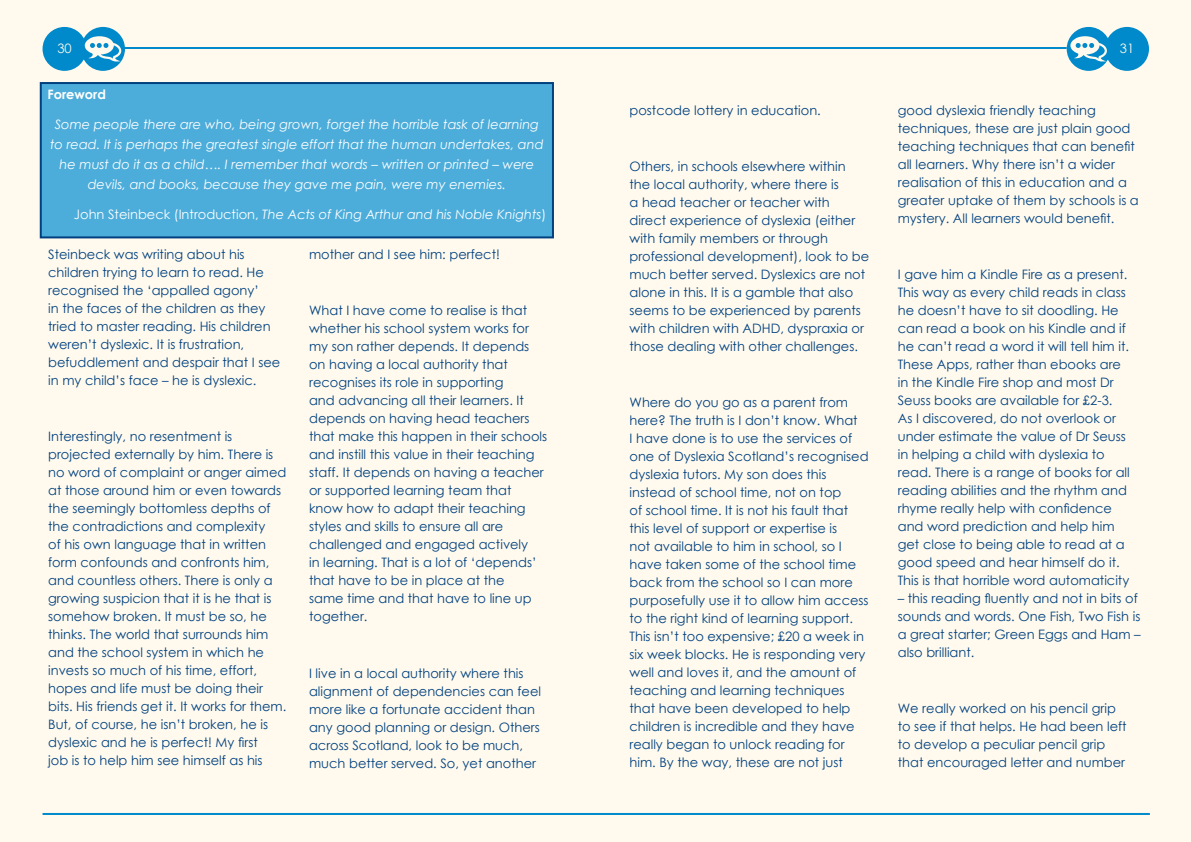
<style>
.page{position:relative;width:1191px;height:842px;background:#fffaed}
.page>*{position:absolute;margin:0;border:0;box-sizing:border-box;transform-origin:0 0}
.t1{font:13px/18px "Century Gothic";color:#00407f}
.t2{font:italic 13px/20px "Century Gothic";color:#fff;text-align:center}
.t3{font:700 13px "Century Gothic";color:#fff}
.t4{font:13px "Century Gothic";color:#fffaed}
.s1{font-style:normal}
</style>
<div class="page">
<div style="left:1105px;top:27px;width:44px;height:44px;background:#008acb;border-radius:50%"></div>
<div style="left:43px;top:27px;width:43px;height:44px;background:#008acb;border-radius:50%"></div>
<div style="left:81px;top:27px;width:44px;height:44px;background:#008acb;border-radius:50%"></div>
<svg style="left:82px;top:36px;width:42px;height:26px"></svg>
<div style="left:1066px;top:27px;width:44px;height:44px;background:#008acb;border-radius:50%"></div>
<svg style="left:1068px;top:36px;width:41px;height:26px"></svg>
<div style="left:41px;top:83px;width:512px;height:154px;background:#4dadda"></div>
<div style="left:40px;top:82px;width:514px;height:156px;border:2px solid #00407f"></div>
<hr style="left:125px;top:47px;width:941px;height:2px;background:#008acb">
<hr style="left:43px;top:813px;width:1106px;height:2px;background:#008acb">
<p class="t4" style="left:57px;top:39px;width:16px">30</p>
<p class="t4" style="left:1119px;top:39px;width:16px">31</p>
<p class="t3" style="left:47px;top:85px;width:60px">Foreword</p>
<p class="t2" style="left:50px;top:115px;width:495px">Some people there are who, being grown, forget the horrible task of learning to read. It is perhaps the greatest single effort that the human undertakes, and he must do it as a child…. I remember that words – written or printed – were devils, and books, because they gave me pain, were my enemies.</p>
<p class="t2" style="left:74px;top:205px;width:474px"><span class="s1">John Steinbeck (Introduction,</span> The Acts of King Arthur and his Noble Knights<span class="s1">)</span></p>
<p class="t1" style="left:48px;top:245px;width:234px">Steinbeck was writing about his children trying to learn to read. He recognised the ‘appalled agony’<br>in the faces of the children as they tried to master reading. His children weren’t dyslexic. It is frustration, befuddlement and despair that I see in my child’s face – he is dyslexic.</p>
<p class="t1" style="left:48px;top:427px;width:240px">Interestingly, no resentment is projected externally by him. There is no word of complaint or anger aimed at those around him or even towards the seemingly bottomless depths of the contradictions and complexity<br>of his own language that in written form confounds and confronts him, and countless others. There is only a growing suspicion that it is he that is somehow broken. It must be so, he thinks. The world that surrounds him and the school system in which he invests so much of his time, effort, hopes and life must be doing their bits. His friends get it. It works for them.<br>But, of course, he isn’t broken, he is dyslexic and he is perfect! My first<br>job is to help him see himself as his</p>
<p class="t1" style="left:309px;top:245px;width:192px">mother and I see him: perfect!</p>
<p class="t1" style="left:309px;top:301px;width:240px">What I have come to realise is that whether his school system works for my son rather depends. It depends on having a local authority that recognises its role in supporting<br>and advancing all their learners. It depends on having head teachers that make this happen in their schools and instill this value in their teaching staff. It depends on having a teacher or supported learning team that know how to adapt their teaching styles and skills to ensure all are challenged and engaged actively<br>in learning. That is a lot of ‘depends’ that have to be in place at the<br>same time and that have to line up together.</p>
<p class="t1" style="left:309px;top:664px;width:233px">I live in a local authority where this alignment of dependencies can feel more like a fortunate accident than any good planning or design. Others across Scotland, look to be much, much better served. So, yet another</p>
<p class="t1" style="left:629px;top:101px;width:193px">postcode lottery in education.</p>
<p class="t1" style="left:629px;top:157px;width:241px">Others, in schools elsewhere within the local authority, where there is<br>a head teacher or teacher with direct experience of dyslexia (either with family members or through professional development), look to be much better served. Dyslexics are not alone in this. It is a gamble that also seems to be experienced by parents with children with ADHD, dyspraxia or those dealing with other challenges.</p>
<p class="t1" style="left:629px;top:393px;width:241px">Where do you go as a parent from here? The truth is I don’t know. What<br>I have done is to use the services of one of Dyslexia Scotland’s recognised dyslexia tutors. My son does this instead of school time, not on top<br>of school time. It is not his fault that this level of support or expertise is<br>not available to him in school, so I have taken some of the school time back from the school so I can more purposefully use it to allow him access to the right kind of learning support.<br>This isn’t too expensive; £20 a week in six week blocks. He is responding very well and loves it, and the amount of teaching and learning techniques that have been developed to help children is incredible and they have really began to unlock reading for him. By the way, these are not just</p>
<p class="t1" style="left:897px;top:101px;width:242px">good dyslexia friendly teaching techniques, these are just plain good teaching techniques that can benefit all learners. Why there isn’t a wider realisation of this in education and a greater uptake of them by schools is a mystery. All learners would benefit.</p>
<p class="t1" style="left:897px;top:265px;width:233px">I gave him a Kindle Fire as a present.<br>This way as every child reads in class he doesn’t have to sit doodling. He can read a book on his Kindle and if he can’t read a word it will tell him it.<br>These Apps, rather than ebooks are in the Kindle Fire shop and most Dr Seuss books are available for £2-3.<br>As I discovered, do not overlook or under estimate the value of Dr Seuss in helping a child with dyslexia to read. There is a range of books for all reading abilities and the rhythm and rhyme really help with confidence and word prediction and help him get close to being able to read at a good speed and hear himself do it.<br>This is that horrible word automaticity</p>
<p class="t1" style="left:897px;top:589px;width:244px">– this reading fluently and not in bits of sounds and words. One Fish, Two Fish is a great starter; Green Eggs and Ham – also brilliant.</p>
<p class="t1" style="left:897px;top:699px;width:230px">We really worked on his pencil grip to see if that helps. He had been left to develop a peculiar pencil grip that encouraged letter and number</p>
</div>
